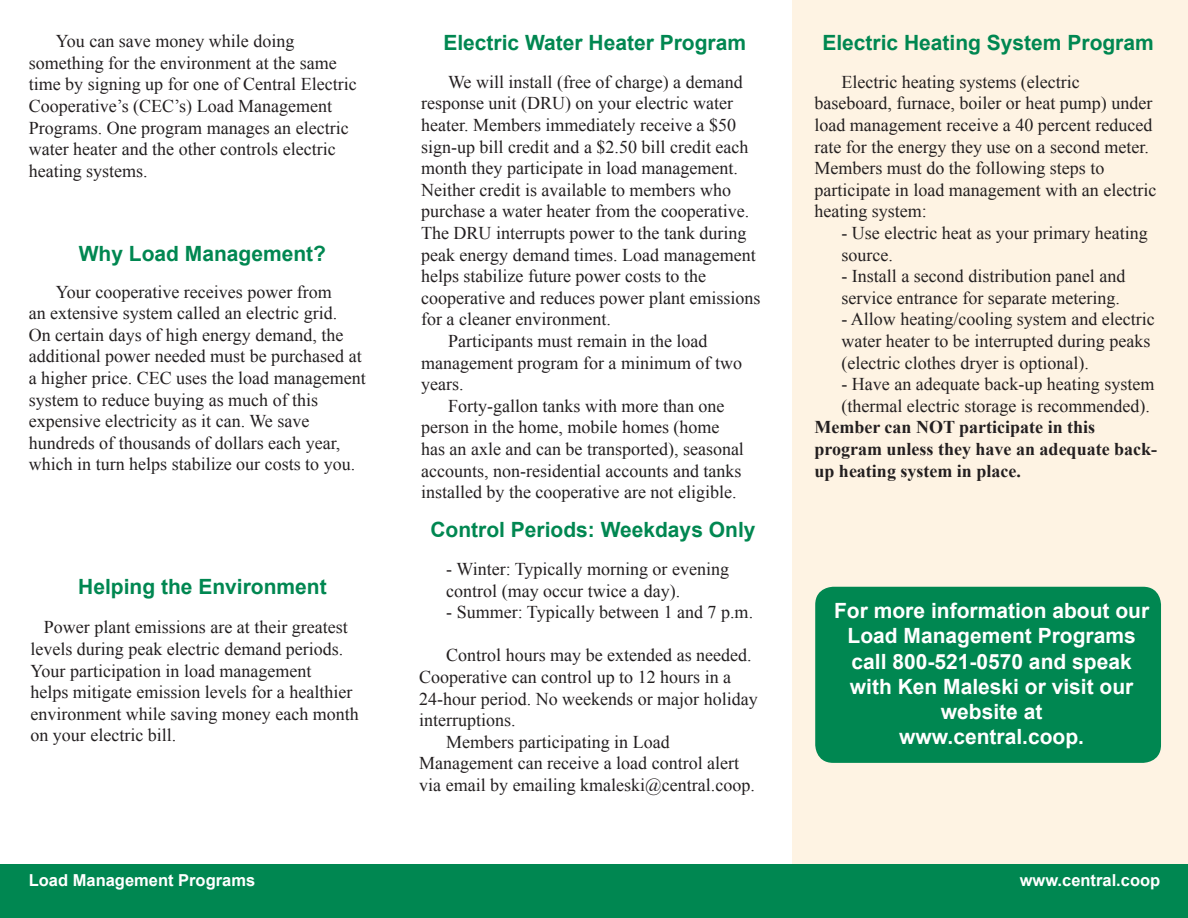
<style>
.page{position:relative;width:1188px;height:918px;background:#fff}
.page>*{position:absolute;margin:0;border:0;box-sizing:border-box;transform-origin:0 0}
.t1{font:700 21px/25.2px "Arial";color:#fff;text-align:center}
.t2{font:700 21px "Arial";color:#008751}
.t3{font:18px/21.6px "Times New Roman";color:#231f20}
.t4{font:700 18px/21.6px "Times New Roman";color:#231f20}
.t5{font:700 16.5px "Arial";color:#fff}
</style>
<div class="page">
<div style="left:793px;top:0;width:395px;height:896px;background:#fef3e3"></div>
<div style="left:0;top:864px;width:1188px;height:54px;background:#008751"></div>
<div style="left:815px;top:587px;width:346px;height:176px;background:#008751;border-radius:18px"></div>
<p class="t3" style="left:29px;top:30px;width:329px;text-indent:27px">You can save money while doing something for the environment at the same time by signing up for one of Central Electric Cooperative’s (CEC’s) Load Management Programs. One program manages an electric water heater and the other controls electric heating systems.</p>
<p class="t2" style="left:79px;top:240px;width:249px">Why Load Management?</p>
<p class="t3" style="left:29px;top:281px;width:338px;text-indent:27px">Your cooperative receives power from<br>an extensive system called an electric grid.<br>On certain days of high energy demand, the additional power needed must be purchased at a higher price. CEC uses the load management system to reduce buying as much of this expensive electricity as it can. We save hundreds of thousands of dollars each year, which in turn helps stabilize our costs to you.</p>
<p class="t2" style="left:78px;top:573px;width:250px">Helping the Environment</p>
<p class="t3" style="left:30px;top:616px;width:330px;text-indent:14px">Power plant emissions are at their greatest levels during peak electric demand periods.<br>Your participation in load management<br>helps mitigate emission levels for a healthier environment while saving money each month on your electric bill.</p>
<p class="t2" style="left:443px;top:29px;width:304px">Electric Water Heater Program</p>
<p class="t3" style="left:448px;top:71px;width:296px">We will install (free of charge) a demand</p>
<p class="t3" style="left:421px;top:92px;width:313px">response unit (DRU) on your electric water</p>
<p class="t3" style="left:421px;top:114px;width:316px">heater. Members immediately receive a $50</p>
<p class="t3" style="left:421px;top:136px;width:329px">sign-up bill credit and a $2.50 bill credit each</p>
<p class="t3" style="left:421px;top:157px;width:318px">month they participate in load management.</p>
<p class="t3" style="left:421px;top:179px;width:311px">Neither credit is available to members who</p>
<p class="t3" style="left:421px;top:200px;width:330px">purchase a water heater from the cooperative.</p>
<p class="t3" style="left:421px;top:222px;width:327px">The DRU interrupts power to the tank during</p>
<p class="t3" style="left:421px;top:244px;width:336px">peak energy demand times. Load management</p>
<p class="t3" style="left:421px;top:265px;width:286px">helps stabilize future power costs to the</p>
<p class="t3" style="left:421px;top:287px;width:341px">cooperative and reduces power plant emissions</p>
<p class="t3" style="left:421px;top:308px;width:191px">for a cleaner environment.</p>
<p class="t3" style="left:448px;top:330px;width:261px">Participants must remain in the load</p>
<p class="t3" style="left:421px;top:352px;width:322px">management program for a minimum of two</p>
<p class="t3" style="left:421px;top:373px;width:44px">years.</p>
<p class="t3" style="left:448px;top:395px;width:278px">Forty-gallon tanks with more than one</p>
<p class="t3" style="left:421px;top:416px;width:300px">person in the home, mobile homes (home</p>
<p class="t3" style="left:421px;top:438px;width:324px">has an axle and can be transported), seasonal</p>
<p class="t3" style="left:421px;top:460px;width:322px">accounts, non-residential accounts and tanks</p>
<p class="t3" style="left:421px;top:481px;width:317px">installed by the cooperative are not eligible.</p>
<p class="t2" style="left:430px;top:516px;width:327px">Control Periods: Weekdays Only</p>
<p class="t3" style="left:446px;top:558px;width:284px">- Winter: Typically morning or evening control (may occur twice a day).</p>
<p class="t3" style="left:446px;top:601px;width:308px">- Summer: Typically between 1 and 7 p.m.</p>
<p class="t3" style="left:446px;top:644px;width:307px">Control hours may be extended as needed.</p>
<p class="t3" style="left:419px;top:666px;width:313px">Cooperative can control up to 12 hours in a</p>
<p class="t3" style="left:419px;top:688px;width:340px">24-hour period. No weekends or major holiday</p>
<p class="t3" style="left:419px;top:709px;width:98px">interruptions.</p>
<p class="t3" style="left:446px;top:731px;width:225px">Members participating in Load</p>
<p class="t3" style="left:419px;top:752px;width:321px">Management can receive a load control alert</p>
<p class="t3" style="left:419px;top:774px;width:337px">via email by emailing kmaleski@central.coop.</p>
<p class="t2" style="left:822px;top:29px;width:333px">Electric Heating System Program</p>
<p class="t3" style="left:814px;top:71px;width:343px;text-indent:27px">Electric heating systems (electric baseboard, furnace, boiler or heat pump) under load management receive a 40 percent reduced rate for the energy they use on a second meter.<br>Members must do the following steps to participate in load management with an electric heating system:</p>
<p class="t3" style="left:841px;top:222px;width:308px">- Use electric heat as your primary heating source.</p>
<p class="t3" style="left:841px;top:265px;width:285px">- Install a second distribution panel and service entrance for separate metering.</p>
<p class="t3" style="left:841px;top:308px;width:315px">- Allow heating/cooling system and electric water heater to be interrupted during peaks (electric clothes dryer is optional).</p>
<p class="t3" style="left:841px;top:373px;width:314px">- Have an adequate back-up heating system (thermal electric storage is recommended).</p>
<p class="t4" style="left:814px;top:416px;width:344px">Member can NOT participate in this program unless they have an adequate back&shy;up heating system in place.</p>
<p class="t1" style="left:834px;top:599px;width:317px">For more information about our<br>Load Management Programs call 800-521-0570 and speak with Ken Maleski or visit our website at<br>www.central.coop.</p>
<p class="t5" style="left:29px;top:869px;width:228px">Load Management Programs</p>
<p class="t5" style="left:1020px;top:869px;width:142px">www.central.coop</p>
<p class="t5" style="left:47px;top:872px;width:228px">Load Management Programs</p>
<p class="t5" style="left:1000px;top:872px;width:142px">www.central.coop</p>
</div>
